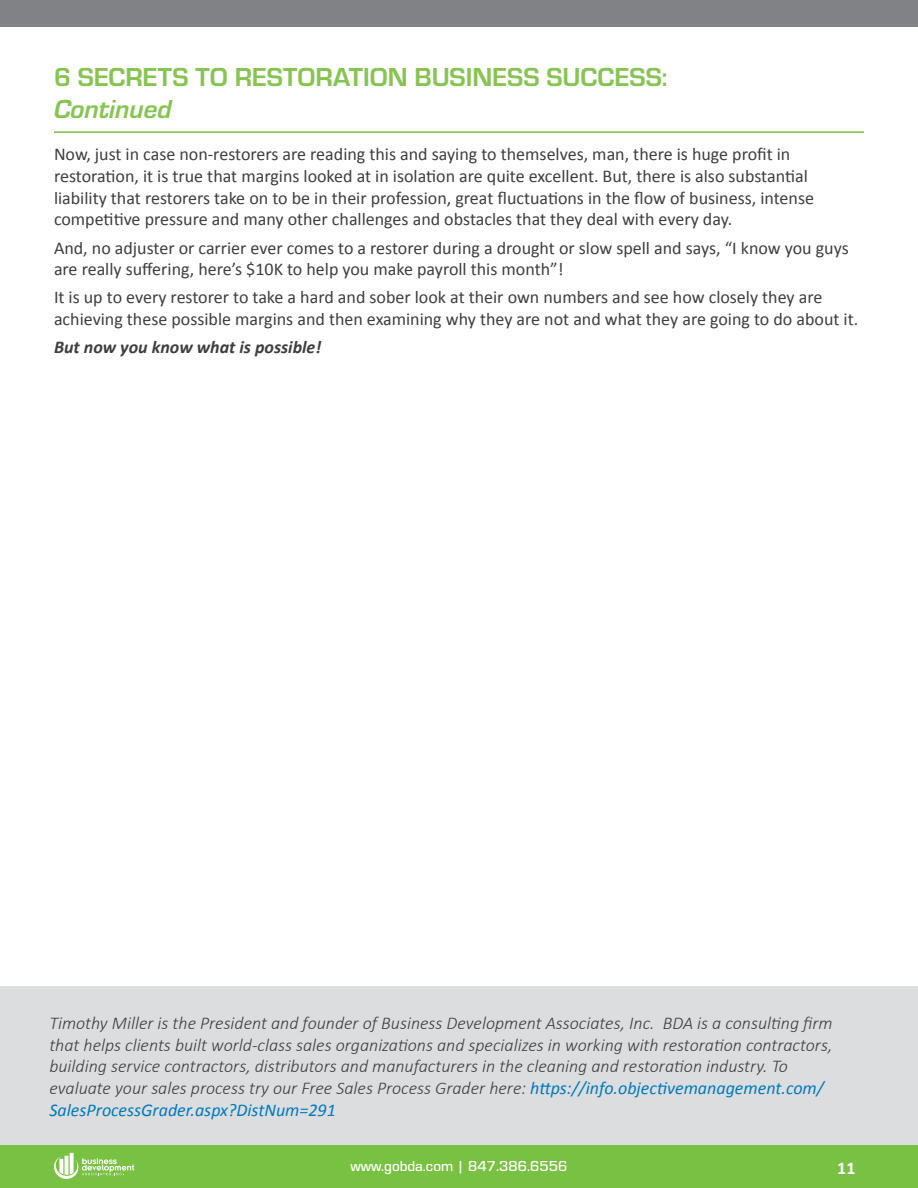
<style>
.page{position:relative;width:918px;height:1188px;background:#fff}
.page>*{position:absolute;margin:0;border:0;box-sizing:border-box;transform-origin:0 0}
.t1{font:700 27px/32.4px "Eurostile";color:#86c551}
.Body{font:18px/21.6px "Calibri";color:#3e3e3f}
.Body-2{font:italic 300 18px/21.6px "Calibri";color:#3e3e3f}
.Body-3{font:italic 700 18px "Calibri";color:#3e3e3f}
.t2{font:700 18px "Calibri";color:#fff}
.t3{font:500 15px "Eurostile";color:#fff}
.s1{font-style:italic}
.s2{font-weight:400;color:#007abc}
</style>
<div class="page">
<div style="left:0;top:1145px;width:918px;height:43px;background:#79c142"></div>
<div style="left:0;top:0;width:918px;height:26px;background:#808285"></div>
<svg style="left:54px;top:1153px;width:80px;height:26px"></svg>
<div style="left:0;top:986px;width:918px;height:159px;background:#dcdddf"></div>
<hr style="left:54px;top:131px;width:810px;height:2px;background:#79c142">
<p class="t1" style="left:54px;top:59px;width:615px">6 SECRETS TO RESTORATION BUSINESS SUCCESS:<br><span class="s1">Continued</span></p>
<p class="Body" style="left:54px;top:143px;width:762px">Now, just in case non-restorers are reading this and saying to themselves, man, there is huge profit in restoration, it is true that margins looked at in isolation are quite excellent. But, there is also substantial liability that restorers take on to be in their profession, great fluctuations in the flow of business, intense competitive pressure and many other challenges and obstacles that they deal with every day.</p>
<p class="Body" style="left:54px;top:236px;width:796px">And, no adjuster or carrier ever comes to a restorer during a drought or slow spell and says, “I know you guys are really suffering, here’s $10K to help you make payroll this month”!</p>
<p class="Body" style="left:54px;top:286px;width:806px">It is up to every restorer to take a hard and sober look at their own numbers and see how closely they are achieving these possible margins and then examining why they are not and what they are going to do about it.</p>
<p class="Body-3" style="left:54px;top:335px;width:269px">But now you know what is possible!</p>
<p class="Body-2" style="left:49px;top:1012px;width:785px">Timothy Miller is the President and founder of Business Development Associates, Inc. BDA is a consulting firm that helps clients built world-class sales organizations and specializes in working with restoration contractors, building service contractors, distributors and manufacturers in the cleaning and restoration industry. To evaluate your sales process try our Free Sales Process Grader here: <span class="s2">https://info.objectivemanagement.com/ SalesProcessGrader.aspx?DistNum=291</span></p>
<p class="t3" style="left:350px;top:1156px;width:219px">www.gobda.com | 847.386.6556</p>
<p class="t2" style="left:837px;top:1156px;width:20px">11</p>
</div>
